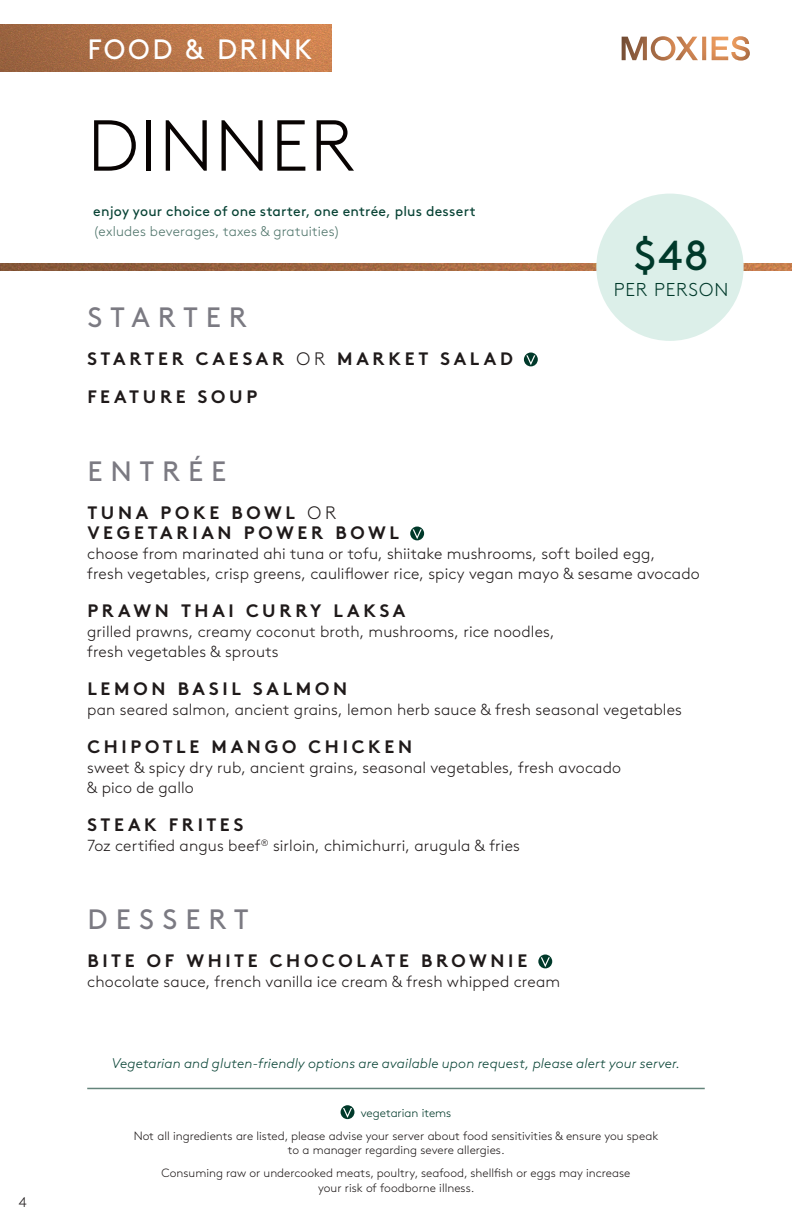
<style>
.page{position:relative;width:792px;height:1224px;background:#fff}
.page>*{position:absolute;margin:0;border:0;box-sizing:border-box;transform-origin:0 0}
.t1{font:300 72px "Brown";letter-spacing:.025em;color:#080302}
.t2{font:41.8px "Brown";color:#00392a}
.t3{font:28px "Brown";letter-spacing:.285em;color:#7b7a82}
.t4{font:28px "Brown";letter-spacing:.09em;color:#fff}
.t5{font:300 18.6px "Brown";letter-spacing:.04em;color:#00392a}
.t6{font:700 18px/20px "Brown";letter-spacing:.205em;color:#1f1a1a}
.t7{font:300 16px/20px "Brown";letter-spacing:.01em;color:#1f1a1a}
.t8{font:14px/20px "Brown";letter-spacing:.015em;color:#074234}
.t9{font:italic 300 14px "Brown";letter-spacing:.005em;color:#074234}
.t10{font:300 14px "Brown";color:#231f20}
.t11{font:300 12px/14.4px "Brown";color:#1f1a1a;text-align:center}
.t12{font:300 12px "Brown";color:#00392a}
.s1{font-weight:300;color:#4c7268}
.s2{font-weight:300}
</style>
<div class="page">
<div style="left:341px;top:1105px;width:13px;height:14px;background:#00392a;border-radius:50%"></div>
<svg style="left:343px;top:1108px;width:9px;height:10px"></svg>
<hr style="left:87px;top:1088px;width:618px;height:1px;background:#64847b">
<img style="left:702px;top:37px;width:4px;height:23px">
<img style="left:712px;top:37px;width:16px;height:23px">
<img style="left:731px;top:36px;width:19px;height:25px">
<img style="left:651px;top:36px;width:47px;height:25px">
<img style="left:622px;top:37px;width:25px;height:23px">
<img style="left:0;top:264px;width:792px;height:7px">
<div style="left:524px;top:353px;width:14px;height:13px;background:#00392a;border-radius:50%"></div>
<svg style="left:526px;top:355px;width:9px;height:10px"></svg>
<svg style="left:410px;top:527px;width:14px;height:13px"></svg>
<svg style="left:413px;top:529px;width:9px;height:10px"></svg>
<svg style="left:538px;top:955px;width:14px;height:13px"></svg>
<svg style="left:541px;top:957px;width:9px;height:10px"></svg>
<img style="left:0;top:25px;width:331px;height:47px">
<div style="left:596px;top:194px;width:148px;height:147px;background:#dcefe9;border-radius:50%"></div>
<p class="t10" style="left:19px;top:1192px;width:9px">4</p>
<p class="t4" style="left:88px;top:28px;width:226px">FOOD &amp; DRINK</p>
<p class="t1" style="left:88px;top:93px;width:268px">DINNER</p>
<p class="t8" style="left:93px;top:200px;width:384px">enjoy your choice of one starter, one entrée, plus dessert <span class="s1">(exludes beverages, taxes &amp; gratuities)</span></p>
<p class="t3" style="left:87px;top:296px;width:161px">STARTER</p>
<p class="t6" style="left:87px;top:347px;width:427px">STARTER CAESAR <span class="s2">OR</span> MARKET SALAD</p>
<p class="t6" style="left:87px;top:385px;width:172px">FEATURE SOUP</p>
<p class="t2" style="left:634px;top:224px;width:76px">$48</p>
<p class="t5" style="left:614px;top:276px;width:116px">PER PERSON</p>
<p class="t3" style="left:87px;top:450px;width:140px">ENTRÉE</p>
<p class="t6" style="left:87px;top:501px;width:313px">TUNA POKE BOWL <span class="s2">OR<br></span>VEGETARIAN POWER BOWL</p>
<p class="t7" style="left:87px;top:543px;width:614px">choose from marinated ahi tuna or tofu, shiitake mushrooms, soft boiled egg,<br>fresh vegetables, crisp greens, cauliflower rice, spicy vegan mayo &amp; sesame avocado</p>
<p class="t6" style="left:87px;top:599px;width:320px">PRAWN THAI CURRY LAKSA</p>
<p class="t7" style="left:87px;top:621px;width:469px">grilled prawns, creamy coconut broth, mushrooms, rice noodles, fresh vegetables &amp; sprouts</p>
<p class="t6" style="left:87px;top:677px;width:261px">LEMON BASIL SALMON</p>
<p class="t7" style="left:87px;top:699px;width:596px">pan seared salmon, ancient grains, lemon herb sauce &amp; fresh seasonal vegetables</p>
<p class="t6" style="left:87px;top:735px;width:326px">CHIPOTLE MANGO CHICKEN</p>
<p class="t7" style="left:87px;top:757px;width:535px">sweet &amp; spicy dry rub, ancient grains, seasonal vegetables, fresh avocado &amp; pico de gallo</p>
<p class="t6" style="left:87px;top:813px;width:158px">STEAK FRITES</p>
<p class="t7" style="left:87px;top:835px;width:434px">7oz certified angus beef<sup>®</sup> sirloin, chimichurri, arugula &amp; fries</p>
<p class="t3" style="left:87px;top:898px;width:163px">DESSERT</p>
<p class="t6" style="left:87px;top:949px;width:441px">BITE OF WHITE CHOCOLATE BROWNIE</p>
<p class="t7" style="left:87px;top:971px;width:474px">chocolate sauce, french vanilla ice cream &amp; fresh whipped cream</p>
<p class="t9" style="left:112px;top:1053px;width:570px">Vegetarian and gluten-friendly options are available upon request, please alert your server.</p>
<p class="t12" style="left:361px;top:1104px;width:92px">vegetarian items</p>
<p class="t11" style="left:134px;top:1128px;width:526px">Not all ingredients are listed, please advise your server about food sensitivities &amp; ensure you speak to a manager regarding severe allergies.</p>
<p class="t11" style="left:162px;top:1165px;width:470px">Consuming raw or undercooked meats, poultry, seafood, shellfish or eggs may increase your risk of foodborne illness.</p>
</div>
